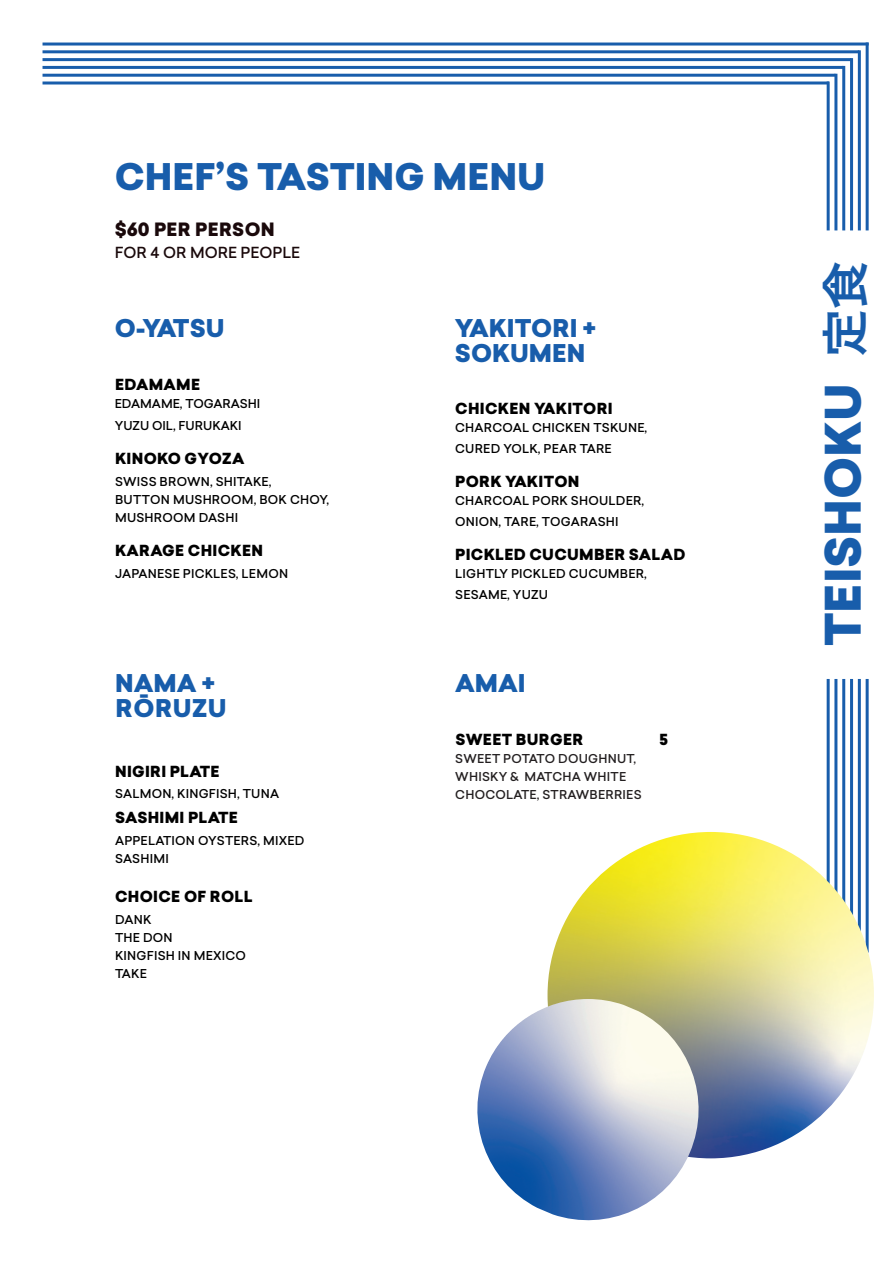
<style>
.page{position:relative;width:893px;height:1263px;background:#fff}
.page>*{position:absolute;margin:0;border:0;box-sizing:border-box;transform-origin:0 0}
.t1{font:900 48px "Sailec";color:#185dab}
.t2{font:48px "Hira Kaku Pro W6";color:#185dab}
.t3{font:900 36px "Sailec";color:#185dab}
.t4{font:900 24px "Sailec";color:#185dab}
.food{font:900 18px "Sailec";letter-spacing:.02em;color:#1a090b}
.food-2{font:900 15px "Sailec";letter-spacing:.02em;color:#000}
.food-3{font:500 15px "Sailec";color:#1a090b}
.description{font:500 12px/18px "Sailec";letter-spacing:.02em;color:#000}
.food-4{font:500 12px/21px "Sailec";letter-spacing:.02em;color:#000}
.description-2{font:500 12px/18px "Sailec";letter-spacing:.02em;color:#231f20}
.food-5{font:500 12px "Sailec";color:#000}
.description-3{font:500 12px "Sailec";color:#000}
</style>
<div class="page">
<hr style="left:827px;top:81px;width:3px;height:149px;background:#185dab">
<hr style="left:866px;top:43px;width:3px;height:187px;background:#185dab">
<hr style="left:858px;top:50px;width:3px;height:180px;background:#185dab">
<hr style="left:850px;top:58px;width:3px;height:172px;background:#185dab">
<hr style="left:842px;top:66px;width:3px;height:164px;background:#185dab">
<hr style="left:834px;top:74px;width:3px;height:156px;background:#185dab">
<hr style="left:43px;top:43px;width:826px;height:3px;background:#185dab">
<hr style="left:43px;top:81px;width:786px;height:3px;background:#185dab">
<hr style="left:43px;top:74px;width:792px;height:3px;background:#185dab">
<hr style="left:43px;top:66px;width:800px;height:3px;background:#185dab">
<hr style="left:43px;top:58px;width:808px;height:3px;background:#185dab">
<hr style="left:43px;top:50px;width:816px;height:3px;background:#185dab">
<hr style="left:827px;top:679px;width:3px;height:273px;background:#185dab">
<hr style="left:866px;top:679px;width:3px;height:273px;background:#185dab">
<hr style="left:858px;top:679px;width:3px;height:273px;background:#185dab">
<hr style="left:850px;top:679px;width:3px;height:273px;background:#185dab">
<hr style="left:842px;top:679px;width:3px;height:273px;background:#185dab">
<hr style="left:834px;top:679px;width:3px;height:273px;background:#185dab">
<img style="left:547px;top:832px;width:327px;height:326px;border-radius:163px">
<img style="left:477px;top:999px;width:235px;height:222px">
<p class="t3" style="left:115px;top:151px;width:432px">CHEF’S TASTING MENU</p>
<p class="food" style="left:115px;top:216px;width:162px">$60 PER PERSON</p>
<p class="food-3" style="left:115px;top:242px;width:187px">FOR 4 OR MORE PEOPLE</p>
<p class="t4" style="left:115px;top:311px;width:111px">O-YATSU</p>
<p class="food-2" style="left:115px;top:374px;width:87px">EDAMAME</p>
<p class="food-5" style="left:115px;top:395px;width:147px">EDAMAME, TOGARASHI</p>
<p class="description-3" style="left:115px;top:417px;width:128px">YUZU OIL, FURUKAKI</p>
<p class="food-2" style="left:115px;top:448px;width:131px">KINOKO GYOZA</p>
<p class="description" style="left:115px;top:473px;width:216px">SWISS BROWN, SHITAKE,<br>BUTTON MUSHROOM, BOK CHOY,<br>MUSHROOM DASHI</p>
<p class="food-2" style="left:115px;top:540px;width:150px">KARAGE CHICKEN</p>
<p class="description" style="left:115px;top:565px;width:175px">JAPANESE PICKLES, LEMON</p>
<p class="t4" style="left:115px;top:665px;width:101px">NAMA +</p>
<p class="t4" style="left:116px;top:691px;width:112px">RŌRUZU</p>
<p class="food-2" style="left:115px;top:760px;width:106px">NIGIRI PLATE</p>
<p class="food-4" style="left:115px;top:783px;width:166px">SALMON, KINGFISH, TUNA</p>
<p class="food-2" style="left:115px;top:806px;width:124px">SASHIMI PLATE</p>
<p class="description" style="left:115px;top:832px;width:191px">APPELATION OYSTERS, MIXED<br>SASHIMI</p>
<p class="food-2" style="left:115px;top:886px;width:139px">CHOICE OF ROLL</p>
<p class="description" style="left:115px;top:911px;width:38px">DANK</p>
<p class="description" style="left:115px;top:929px;width:59px">THE DON</p>
<p class="description" style="left:115px;top:947px;width:132px">KINGFISH IN MEXICO</p>
<p class="description" style="left:115px;top:965px;width:33px">TAKE</p>
<p class="t4" style="left:455px;top:311px;width:142px">YAKITORI +</p>
<p class="t4" style="left:455px;top:336px;width:132px">SOKUMEN</p>
<p class="food-2" style="left:455px;top:398px;width:159px">CHICKEN YAKITORI</p>
<p class="food-4" style="left:455px;top:417px;width:193px">CHARCOAL CHICKEN TSKUNE,<br>CURED YOLK, PEAR TARE</p>
<p class="food-2" style="left:455px;top:471px;width:126px">PORK YAKITON</p>
<p class="food-4" style="left:455px;top:490px;width:190px">CHARCOAL PORK SHOULDER,<br>ONION, TARE, TOGARASHI</p>
<p class="food-2" style="left:455px;top:544px;width:232px">PICKLED CUCUMBER SALAD</p>
<p class="food-4" style="left:455px;top:563px;width:193px">LIGHTLY PICKLED CUCUMBER,<br>SESAME, YUZU</p>
<p class="t4" style="left:455px;top:665px;width:72px">AMAI</p>
<p class="food-2" style="left:455px;top:729px;width:129px">SWEET BURGER</p>
<p class="food-2" style="left:659px;top:729px;width:10px">5</p>
<p class="description-2" style="left:455px;top:750px;width:188px">SWEET POTATO DOUGHNUT,<br>WHISKY &amp; MATCHA WHITE<br>CHOCOLATE, STRAWBERRIES</p>
<p class="t2" style="left:801px;top:357px;width:97px;rotate:-90deg">定食</p>
<p class="t1" style="left:809px;top:646px;width:265px;rotate:-90deg">TEISHOKU</p>
</div>
